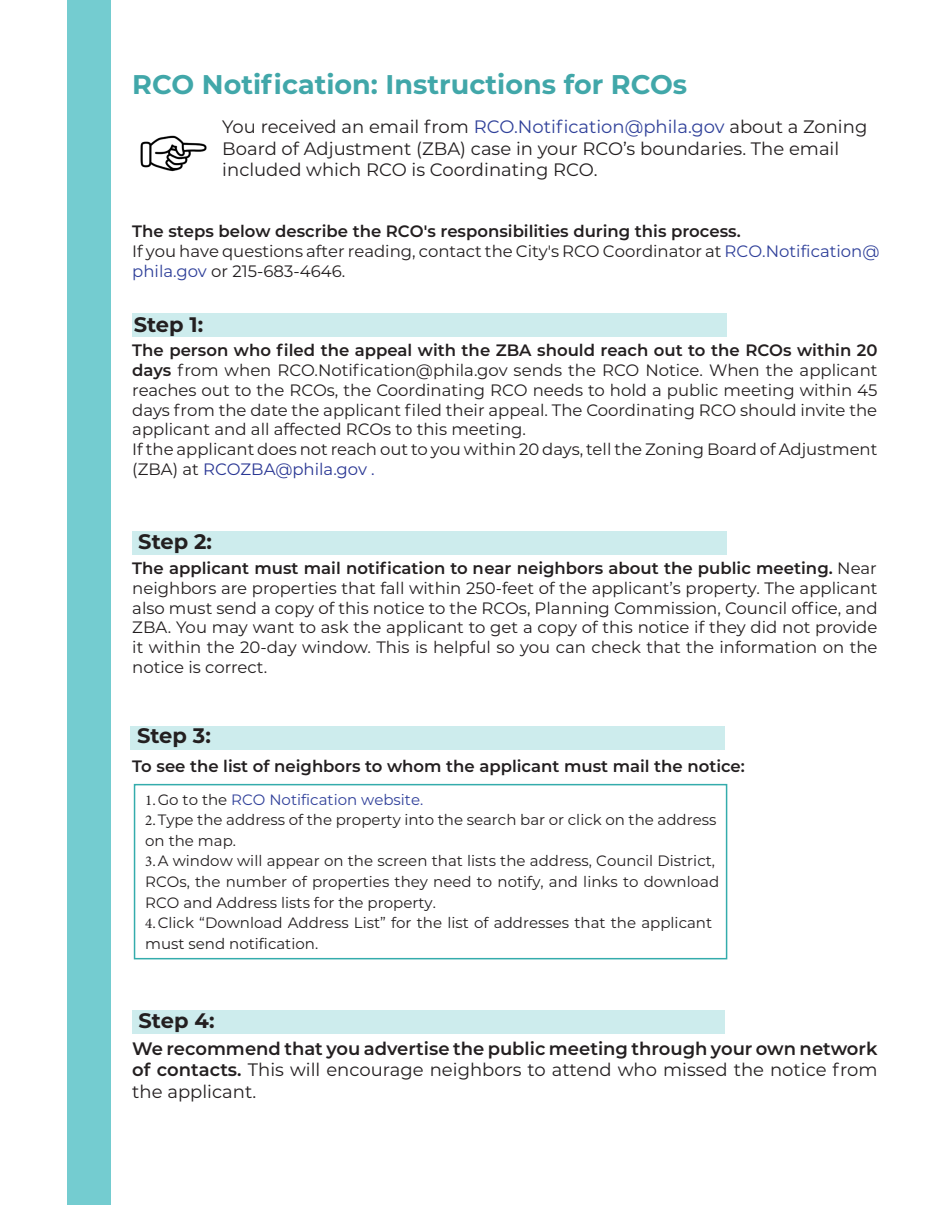
<style>
.page{position:relative;width:945px;height:1215px;background:#fff}
.page>*{position:absolute;margin:0;border:0;box-sizing:border-box;transform-origin:0 0}
.t1{font:700 27px "Montserrat";color:#41a7a9}
.t2{font:700 21px "Montserrat";color:#231f20}
.t3{font:18px/21.6px "Montserrat";color:#231f20}
.t4{font:600 18px/21.6px "Montserrat";color:#231f20;text-align:justify}
.t5{font:16.5px/19.8px "Montserrat";color:#231f20}
.t6{font:600 16.5px "Montserrat";color:#231f20}
.t7{font:15px/20.5px "Montserrat";color:#231f20}
.s1{color:#30419a}
.s2{font-weight:600}
.s3{color:#30409a}
.s4{color:#2e3f99}
.s5{color:#2a3794}
.s6{font-family:"Minion Pro"}
.s7{font-weight:400}
</style>
<div class="page">
<img style="left:140px;top:135px;width:67px;height:37px">
<div style="left:132px;top:313px;width:595px;height:24px;background:#cdeced"></div>
<div style="left:132px;top:531px;width:595px;height:24px;background:#cdeced"></div>
<div style="left:131px;top:726px;width:594px;height:24px;background:#cdeced"></div>
<div style="left:68px;top:0;width:43px;height:1204px;background:#74ccd0"></div>
<div style="left:134px;top:784px;width:593px;height:175px;border:2px solid #34acac"></div>
<div style="left:132px;top:1010px;width:593px;height:24px;background:#cdeced"></div>
<p class="t1" style="left:132px;top:65px;width:557px">RCO Notification: Instructions for RCOs</p>
<p class="t3" style="left:222px;top:115px;width:647px">You received an email from <span class="s1">RCO.Notification@phila.gov</span> about a Zoning<br>Board of Adjustment (ZBA) case in your RCO’s boundaries. The email included which RCO is Coordinating RCO.</p>
<p class="t5" style="left:132px;top:221px;width:749px"><span class="s2">The steps below describe the RCO's responsibilities during this process.<br></span>If you have questions after reading, contact the City's RCO Coordinator at <span class="s3">RCO.N</span><span class="s4">otification@ phila.gov</span> or 215-683-4646.</p>
<p class="t2" style="left:134px;top:309px;width:71px">Step 1:</p>
<p class="t5" style="left:132px;top:340px;width:747px"><span class="s2">The person who filed the appeal with the ZBA should reach out to the RCOs within 20 days</span> from when RCO.Notification@phila.gov sends the RCO Notice. When the applicant reaches out to the RCOs, the Coordinating RCO needs to hold a public meeting within 45 days from the date the applicant filed their appeal. The Coordinating RCO should invite the applicant and all affected RCOs to this meeting.<br>If the applicant does not reach out to you within 20 days, tell the Zoning Board of Adjustment (ZBA) at <span class="s5">RCOZBA@phila.gov .</span></p>
<p class="t2" style="left:138px;top:526px;width:75px">Step 2:</p>
<p class="t5" style="left:132px;top:558px;width:747px;text-align:justify"><span class="s2">The applicant must mail notification to near neighbors about the public meeting.</span> Near neighbors are properties that fall within 250-feet of the applicant’s property. The applicant also must send a copy of this notice to the RCOs, Planning Commission, Council office, and ZBA. You may want to ask the applicant to get a copy of this notice if they did not provide it within the 20-day window. This is helpful so you can check that the information on the notice is correct.</p>
<p class="t2" style="left:137px;top:721px;width:75px">Step 3:</p>
<p class="t6" style="left:132px;top:754px;width:614px">To see the list of neighbors to whom the applicant must mail the notice:</p>
<p class="t7" style="left:145px;top:789px;width:575px"><span class="s6">1.</span>Go to the <span class="s3">RCO Notification website.<br></span><span class="s6">2.</span>Type the address of the property into the search bar or click on the address on the map.<br><span class="s6">3.</span>A window will appear on the screen that lists the address, Council District, RCOs, the number of properties they need to notify, and links to download RCO and Address lists for the property.</p>
<p class="t7" style="left:145px;top:912px;width:569px;line-height:21px"><span class="s6">4.</span>Click “Download Address List” for the list of addresses that the applicant must send notification.</p>
<p class="t2" style="left:139px;top:1005px;width:77px">Step 4:</p>
<p class="t4" style="left:132px;top:1037px;width:747px">We recommend that you advertise the public meeting through your own network of contacts. <span class="s7">This will encourage neighbors to attend who missed the notice from the applicant.</span></p>
</div>
